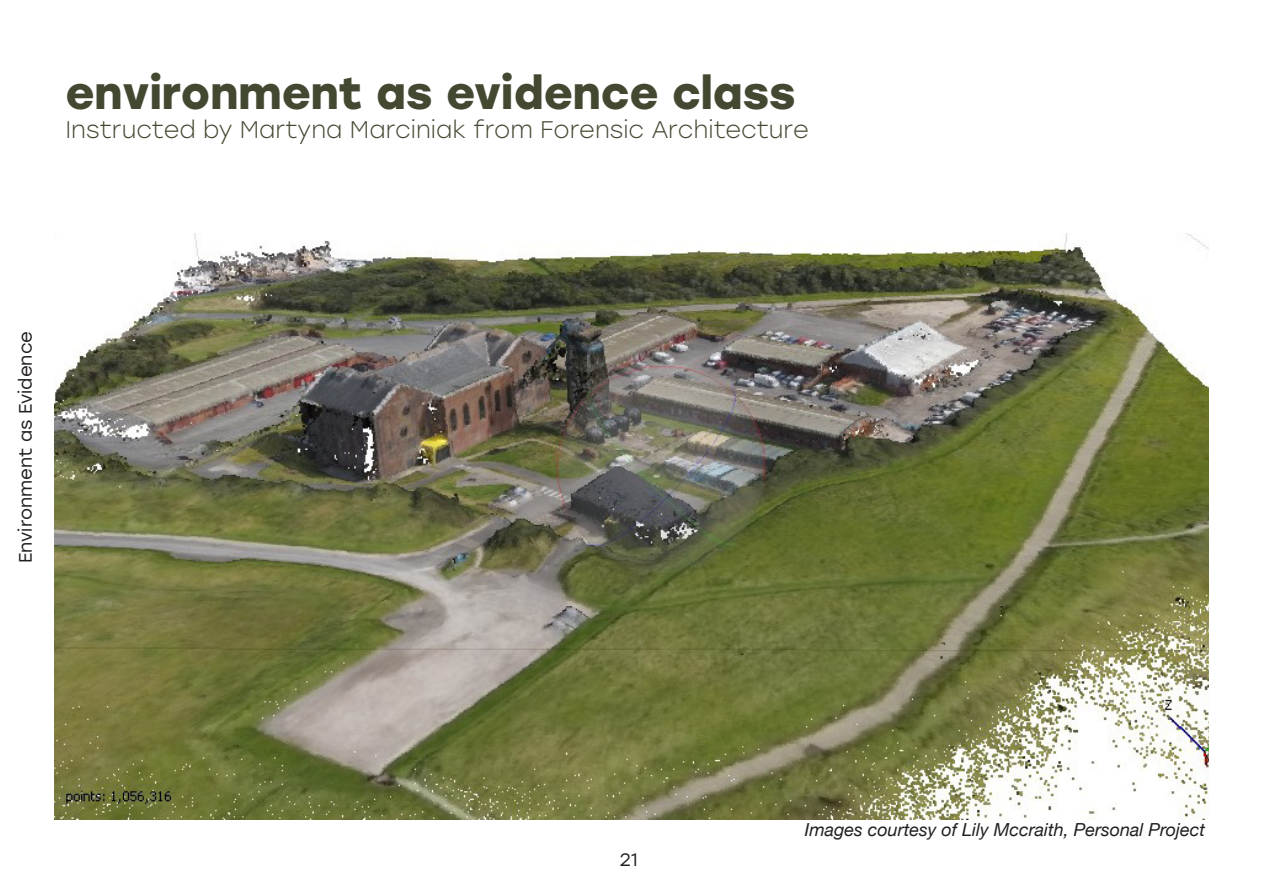
<style>
.page{position:relative;width:1263px;height:893px;background:#fff}
.page>*{position:absolute;margin:0;border:0;box-sizing:border-box;transform-origin:0 0}
.t1{font:700 45px "Stolzl";color:#434831}
.t2{font:300 24px "Stolzl";color:#434831}
.t3{font:italic 18px "Helvetica Neue";color:#231f20}
.t4{font:18px "Stolzl";color:#231f20}
</style>
<div class="page">
<img style="left:54px;top:234px;width:1155px;height:585px">
<p class="t1" style="left:66px;top:61px;width:732px">environment as evidence class</p>
<p class="t2" style="left:66px;top:113px;width:745px">Instructed by Martyna Marciniak from Forensic Architecture</p>
<p class="t4" style="left:13px;top:563px;width:234px;rotate:-90deg">Environment as Evidence</p>
<p class="t4" style="left:620px;top:848px;width:19px">21</p>
<p class="t3" style="left:805px;top:817px;width:402px">Images courtesy of Lily Mccraith, Personal Project</p>
</div>
